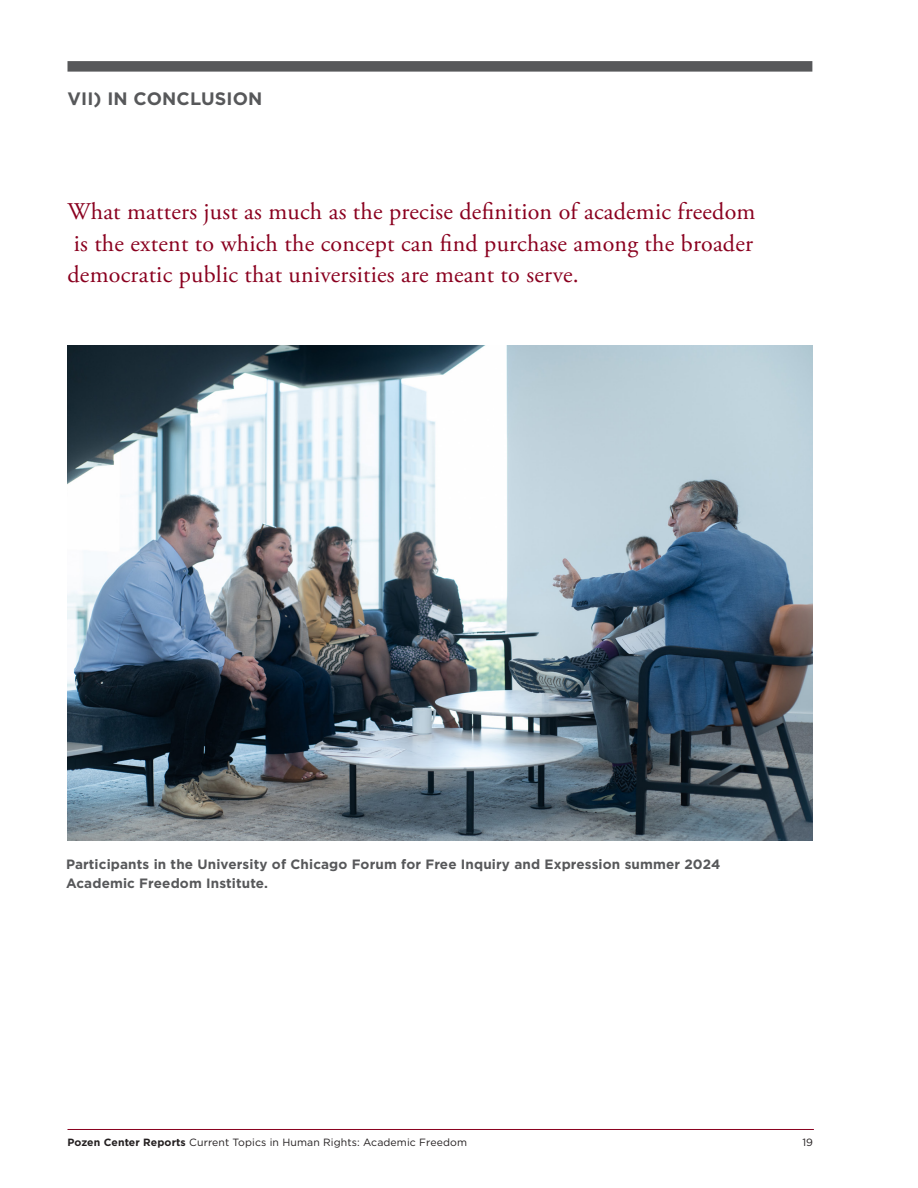
<style>
.page{position:relative;width:918px;height:1188px;background:#fff}
.page>*{position:absolute;margin:0;border:0;box-sizing:border-box;transform-origin:0 0}
.t1{font:24px/31.5px "Adobe Garamond Pro";letter-spacing:.01em;color:#8a011f;text-align:justify}
.t2{font:700 18px "Gotham";letter-spacing:.01em;color:#57585a}
.t3{font:700 13.5px/19.5px "Gotham";letter-spacing:.01em;color:#57585a}
.t4{font:10.5px "Gotham";letter-spacing:.01em;color:#231f20}
.s1{font-weight:700}
</style>
<div class="page">
<hr style="left:68px;top:1129px;width:746px;height:1px;background:#8a011f">
<img style="left:68px;top:345px;width:744px;height:496px">
<div style="left:68px;top:61px;width:744px;height:11px;background:#57585a"></div>
<p class="t2" style="left:68px;top:87px;width:196px">VII) IN CONCLUSION</p>
<p class="t1" style="left:68px;top:197px;width:690px">What matters just as much as the precise definition of academic freedom is the extent to which the concept can find purchase among the broader democratic public that universities are meant to serve.</p>
<p class="t3" style="left:66px;top:854px;width:656px">Participants in the University of Chicago Forum for Free Inquiry and Expression summer 2024<br>Academic Freedom Institute.</p>
<p class="t4" style="left:68px;top:1136px;width:401px"><span class="s1">Pozen Center Reports</span> Current Topics in Human Rights: Academic Freedom</p>
<p class="t4" style="left:802px;top:1136px;width:12px">19</p>
</div>
